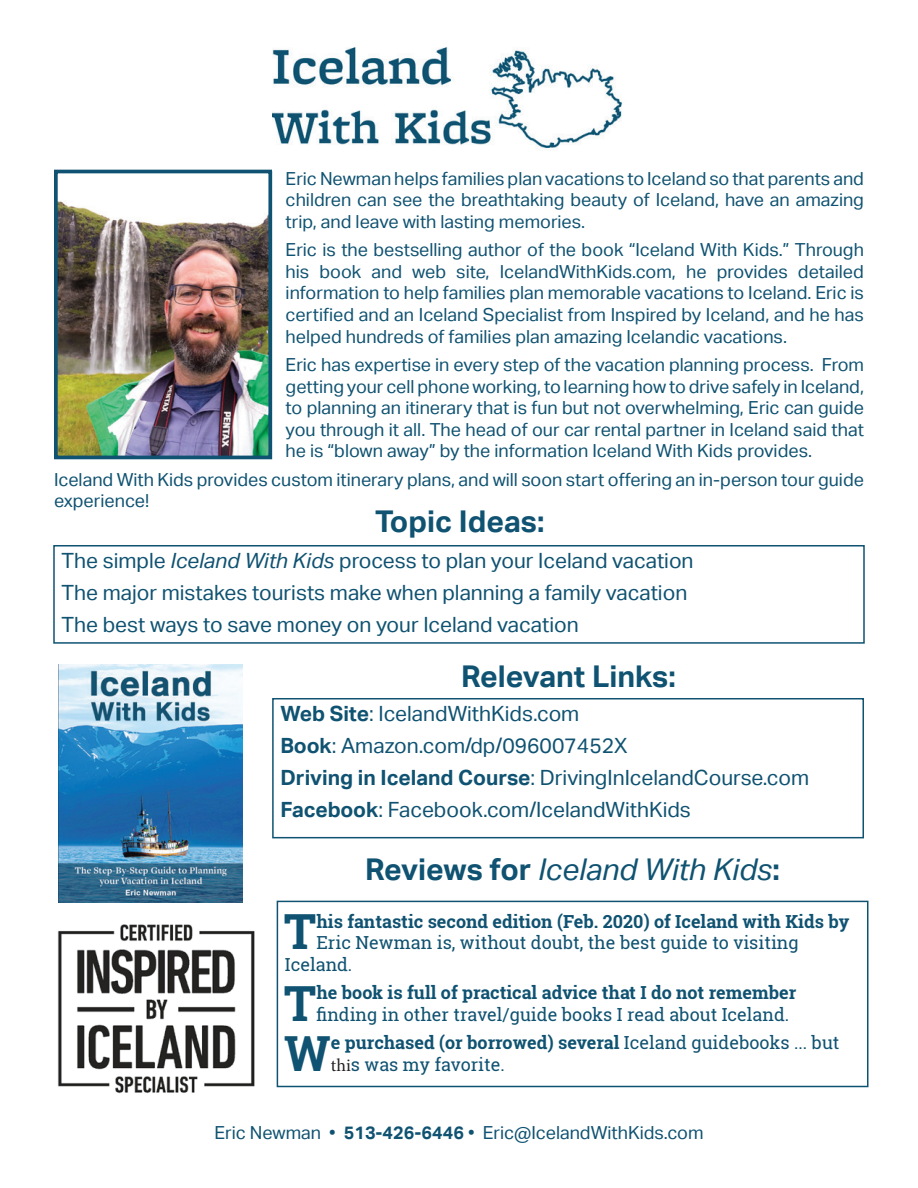
<style>
.page{position:relative;width:918px;height:1188px;background:#fff}
.page>*{position:absolute;margin:0;border:0;box-sizing:border-box;transform-origin:0 0}
.t1{font:700 48.45px "Roboto Slab";color:#0f5271}
.t2{font:italic 30px "Aktiv Grotesk";color:#0f5271}
.t3{font:700 30px "Aktiv Grotesk";color:#0f5271}
.t4{font:21px/32px "Aktiv Grotesk";color:#0f5271}
.t5{font:18px/21.6px "Aktiv Grotesk";color:#0f5271;text-align:justify}
.t6{font:18px/21.6px "Roboto Slab";color:#0f5271}
.t7{font:700 18px "Roboto Slab";color:#0f5271}
.s1{font-style:italic}
.s2{font-weight:700}
.s3{font-weight:700;font-style:normal}
.s4{font-family:"Minion Pro";color:#231f20}
</style>
<div class="page">
<div style="left:53px;top:545px;width:812px;height:99px;border:2px solid #0f5271"></div>
<img style="left:59px;top:201px;width:208px;height:253px">
<div style="left:54px;top:170px;width:218px;height:289px;border:4px solid #0f5271"></div>
<img style="left:272px;top:47px;width:350px;height:101px">
<img style="left:58px;top:665px;width:184px;height:237px">
<div style="left:272px;top:698px;width:592px;height:140px;border:2px solid #0f5271"></div>
<img style="left:57px;top:924px;width:198px;height:170px">
<div style="left:277px;top:901px;width:592px;height:186px;border:2px solid #0f5271"></div>
<p class="t5" style="left:286px;top:169px;width:580px">Eric Newman helps families plan vacations to Iceland so that parents and children can see the breathtaking beauty of Iceland, have an amazing trip, and leave with lasting memories.</p>
<p class="t5" style="left:286px;top:241px;width:580px">Eric is the bestselling author of the book “Iceland With Kids.” Through his book and web site, IcelandWithKids.com, he provides detailed information to help families plan memorable vacations to Iceland. Eric is certified and an Iceland Specialist from Inspired by Iceland, and he has helped hundreds of families plan amazing Icelandic vacations.</p>
<p class="t5" style="left:286px;top:355px;width:580px">Eric has expertise in every step of the vacation planning process. From getting your cell phone working, to learning how to drive safely in Iceland, to planning an itinerary that is fun but not overwhelming, Eric can guide you through it all. The head of our car rental partner in Iceland said that he is “blown away” by the information Iceland With Kids provides.</p>
<p class="t5" style="left:54px;top:469px;width:812px">Iceland With Kids provides custom itinerary plans, and will soon start offering an in-person tour guide experience!</p>
<h2 class="t3" style="left:375px;top:509px;width:171px">Topic Ideas:</h2>
<p class="t4" style="left:62px;top:547px;width:634px">The simple <span class="s1">Iceland With Kids</span> process to plan your Iceland vacation<br>The major mistakes tourists make when planning a family vacation<br>The best ways to save money on your Iceland vacation</p>
<h2 class="t3" style="left:461px;top:665px;width:216px">Relevant Links:</h2>
<p class="t4" style="left:280px;top:700px;width:530px"><span class="s2">Web Site</span>: IcelandWithKids.com<br><span class="s2">Book</span>: Amazon.com/dp/096007452X<br><span class="s2">Driving in Iceland Course</span>: DrivingInIcelandCourse.com <span class="s2">Facebook</span>: Facebook.com/IcelandWithKids</p>
<h2 class="t2" style="left:365px;top:852px;width:416px"><span class="s3">Reviews for</span> Iceland With Kids<span class="s3">:</span></h2>
<h1 class="t1" style="left:284px;top:911px;width:34px">T</h1>
<p class="t7" style="left:316px;top:914px;width:534px">his fantastic second edition (Feb. 2020) of Iceland with Kids by</p>
<p class="t6" style="left:285px;top:934px;width:515px;text-indent:32px">Eric Newman is, without doubt, the best guide to visiting<br>Iceland.</p>
<h1 class="t1" style="left:284px;top:983px;width:34px">T</h1>
<p class="t7" style="left:316px;top:985px;width:481px">he book is full of practical advice that I do not remember</p>
<p class="t6" style="left:316px;top:1003px;width:474px">finding in other travel/guide books I read about Iceland.</p>
<h1 class="t1" style="left:284px;top:1033px;width:48px">W</h1>
<p class="t6" style="left:331px;top:1032px;width:510px"><span class="s2">e purchased (or borrowed) several</span> Iceland guidebooks ... but <span class="s4">thi</span>s was my favorite.</p>
<p class="t5" style="left:214px;top:1124px;width:491px">Eric Newman • <span class="s2">513-426-6446</span> • Eric@IcelandWithKids.com</p>
</div>
